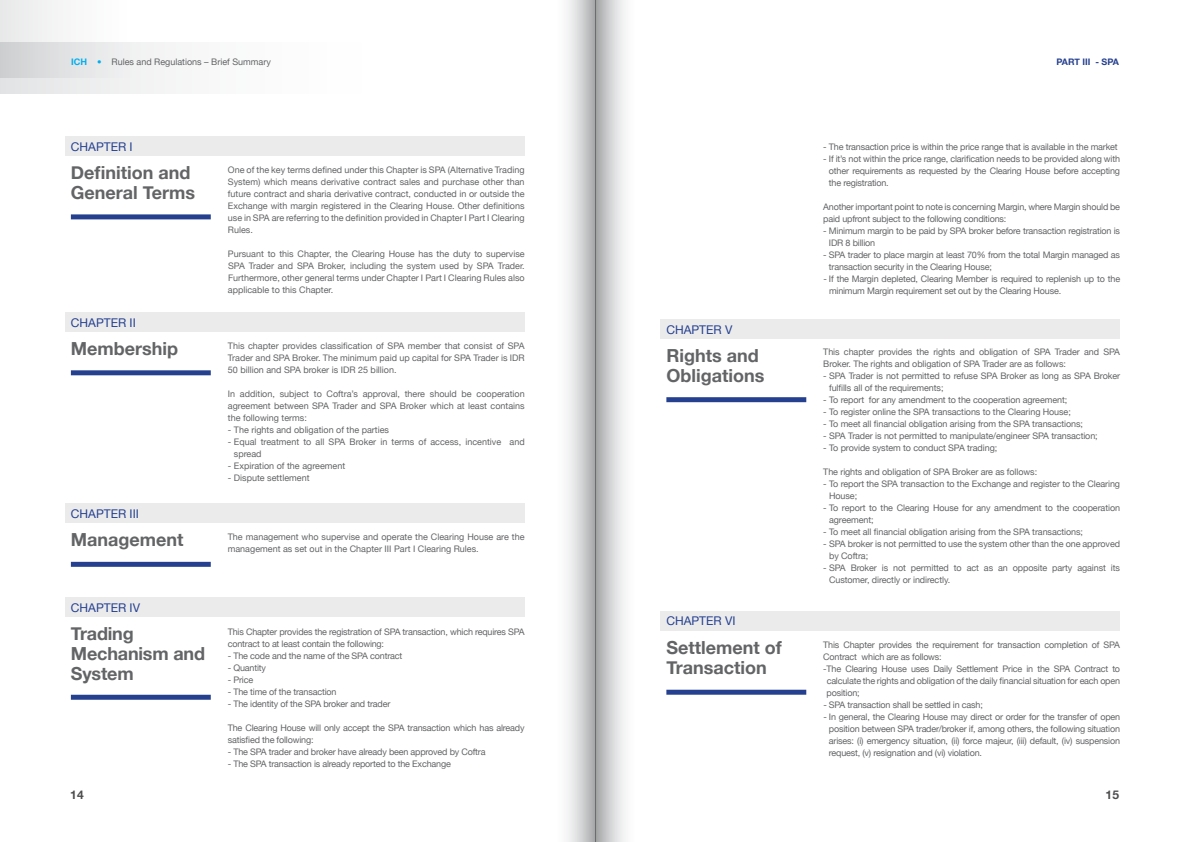
<style>
.page{position:relative;width:1191px;height:842px;background:#fff}
.page>*{position:absolute;margin:0;border:0;box-sizing:border-box;transform-origin:0 0}
.t1{font:700 18px/20px "Helvetica Neue";color:#636466}
.t2{font:12px "Helvetica Neue";color:#25408f}
.t3{font:700 12px "Helvetica Neue";color:#4d4d4f}
.t4{font:9px/12px "Helvetica Neue";letter-spacing:-.01em;color:#636466}
.t5{font:700 9px "Helvetica Neue";color:#25408f}
.s1{font-weight:700;color:#00aeef}
</style>
<div class="page">
<div style="left:65px;top:137px;width:459px;height:19px;background:#ebebec"></div>
<div style="left:65px;top:313px;width:459px;height:19px;background:#ebebec"></div>
<div style="left:71px;top:214px;width:140px;height:5px;background:#25408f"></div>
<div style="left:71px;top:370px;width:140px;height:5px;background:#25408f"></div>
<div style="left:65px;top:504px;width:459px;height:19px;background:#ebebec"></div>
<div style="left:71px;top:562px;width:140px;height:5px;background:#25408f"></div>
<div style="left:65px;top:597px;width:459px;height:20px;background:#ebebec"></div>
<div style="left:71px;top:695px;width:140px;height:5px;background:#25408f"></div>
<div style="left:660px;top:319px;width:460px;height:20px;background:#ebebec"></div>
<div style="left:666px;top:397px;width:140px;height:5px;background:#25408f"></div>
<div style="left:660px;top:611px;width:460px;height:19px;background:#ebebec"></div>
<div style="left:666px;top:690px;width:140px;height:5px;background:#25408f"></div>
<div style="left:0;top:43px;width:390px;height:50px;background:linear-gradient(to right,#e5e6e7,#fff)"></div>
<svg style="left:0;top:0;width:132px;height:77px"></svg>
<div style="left:595px;top:0;width:40px;height:842px;background:linear-gradient(to right,#abacad,#fff)"></div>
<div style="left:556px;top:0;width:39px;height:842px;background:linear-gradient(to right,#fff,#b2b3b5)"></div>
<p class="t4" style="left:71px;top:55px;width:201px"><span class="s1">ICH •</span> Rules and Regulations – Brief Summary</p>
<p class="t5" style="left:1056px;top:54px;width:64px">PART III - SPA</p>
<h2 class="t2" style="left:71px;top:136px;width:32px">Chapter</h2>
<h2 class="t2" style="left:130px;top:136px;width:5px">I</h2>
<h1 class="t1" style="left:71px;top:162px;width:126px">Definition and<br>General Terms</h1>
<h2 class="t2" style="left:71px;top:312px;width:32px">Chapter</h2>
<h2 class="t2" style="left:130px;top:312px;width:8px">II</h2>
<h1 class="t1" style="left:71px;top:338px;width:109px">Membership</h1>
<p class="t4" style="left:228px;top:163px;width:298px;text-align:justify">One of the key terms defined under this Chapter is SPA (Alternative Trading System) which means derivative contract sales and purchase other than future contract and sharia derivative contract, conducted in or outside the Exchange with margin registered in the Clearing House. Other definitions use in SPA are referring to the definition provided in Chapter I Part I Clearing Rules.</p>
<p class="t4" style="left:228px;top:247px;width:298px;text-align:justify">Pursuant to this Chapter, the Clearing House has the duty to supervise SPA Trader and SPA Broker, including the system used by SPA Trader.<br>Furthermore, other general terms under Chapter I Part I Clearing Rules also applicable to this Chapter.</p>
<p class="t4" style="left:228px;top:339px;width:298px">This chapter provides classification of SPA member that consist of SPA<br>Trader and SPA Broker. The minimum paid up capital for SPA Trader is IDR<br>50 billion and SPA broker is IDR 25 billion.</p>
<p class="t4" style="left:228px;top:387px;width:298px;text-align:justify">In addition, subject to Coftra’s approval, there should be cooperation agreement between SPA Trader and SPA Broker which at least contains the following terms:</p>
<p class="t4" style="left:228px;top:423px;width:163px">- The rights and obligation of the parties</p>
<p class="t4" style="left:234px;top:435px;width:292px;text-indent:-6px">- Equal treatment to all SPA Broker in terms of access, incentive and spread</p>
<p class="t4" style="left:228px;top:459px;width:119px">- Expiration of the agreement</p>
<p class="t4" style="left:228px;top:471px;width:83px">- Dispute settlement</p>
<h2 class="t2" style="left:71px;top:503px;width:32px">Chapter</h2>
<h2 class="t2" style="left:130px;top:503px;width:11px">III</h2>
<h1 class="t1" style="left:71px;top:529px;width:114px">Management</h1>
<p class="t4" style="left:228px;top:530px;width:298px">The management who supervise and operate the Clearing House are the management as set out in the Chapter III Part I Clearing Rules.</p>
<h2 class="t2" style="left:71px;top:597px;width:32px">Chapter</h2>
<h2 class="t2" style="left:130px;top:597px;width:12px">IV</h2>
<h1 class="t1" style="left:71px;top:623px;width:136px">Trading<br>Mechanism and<br>System</h1>
<p class="t4" style="left:228px;top:626px;width:295px">This Chapter provides the registration of SPA transaction, which requires SPA contract to at least contain the following:</p>
<p class="t4" style="left:228px;top:650px;width:176px">- The code and the name of the SPA contract</p>
<p class="t4" style="left:228px;top:662px;width:40px">- Quantity</p>
<p class="t4" style="left:228px;top:674px;width:27px">- Price</p>
<p class="t4" style="left:228px;top:686px;width:110px">- The time of the transaction</p>
<p class="t4" style="left:228px;top:697px;width:164px">- The identity of the SPA broker and trader</p>
<p class="t4" style="left:228px;top:722px;width:298px">The Clearing House will only accept the SPA transaction which has already satisfied the following:</p>
<p class="t4" style="left:228px;top:745px;width:259px">- The SPA trader and broker have already been approved by Coftra</p>
<p class="t4" style="left:228px;top:757px;width:224px">- The SPA transaction is already reported to the Exchange</p>
<h2 class="t2" style="left:666px;top:319px;width:32px">Chapter</h2>
<h2 class="t2" style="left:725px;top:319px;width:9px">V</h2>
<h1 class="t1" style="left:666px;top:345px;width:99px">Rights and<br>Obligations</h1>
<h2 class="t2" style="left:666px;top:610px;width:32px">Chapter</h2>
<h2 class="t2" style="left:725px;top:610px;width:12px">VI</h2>
<h1 class="t1" style="left:666px;top:636px;width:117px">Settlement of<br>Transaction</h1>
<p class="t4" style="left:823px;top:140px;width:296px">- The transaction price is within the price range that is available in the market</p>
<p class="t4" style="left:829px;top:152px;width:293px;text-align:justify;text-indent:-6px">- If it’s not within the price range, clarification needs to be provided along with other requirements as requested by the Clearing House before accepting the registration.</p>
<p class="t4" style="left:823px;top:200px;width:298px">Another important point to note is concerning Margin, where Margin should be paid upfront subject to the following conditions:</p>
<p class="t4" style="left:829px;top:224px;width:293px;text-indent:-6px">- Minimum margin to be paid by SPA broker before transaction registration is<br>IDR 8 billion</p>
<p class="t4" style="left:829px;top:248px;width:293px;text-indent:-6px">- SPA trader to place margin at least 70% from the total Margin managed as transaction security in the Clearing House;</p>
<p class="t4" style="left:829px;top:272px;width:293px;text-indent:-6px">- If the Margin depleted, Clearing Member is required to replenish up to the minimum Margin requirement set out by the Clearing House.</p>
<p class="t4" style="left:823px;top:345px;width:295px">This chapter provides the rights and obligation of SPA Trader and SPA<br>Broker. The rights and obligation of SPA Trader are as follows:</p>
<p class="t4" style="left:829px;top:369px;width:292px;text-indent:-6px">- SPA Trader is not permitted to refuse SPA Broker as long as SPA Broker fulfills all of the requirements;</p>
<p class="t4" style="left:823px;top:393px;width:245px">- To report for any amendment to the cooperation agreement;</p>
<p class="t4" style="left:823px;top:405px;width:249px">- To register online the SPA transactions to the Clearing House;</p>
<p class="t4" style="left:823px;top:417px;width:261px">- To meet all financial obligation arising from the SPA transactions;</p>
<p class="t4" style="left:823px;top:429px;width:276px">- SPA Trader is not permitted to manipulate/engineer SPA transaction;</p>
<p class="t4" style="left:823px;top:441px;width:175px">- To provide system to conduct SPA trading;</p>
<p class="t4" style="left:823px;top:465px;width:215px">The rights and obligation of SPA Broker are as follows:</p>
<p class="t4" style="left:829px;top:477px;width:292px;text-indent:-6px">- To report the SPA transaction to the Exchange and register to the Clearing<br>House;</p>
<p class="t4" style="left:829px;top:501px;width:292px;text-indent:-6px">- To report to the Clearing House for any amendment to the cooperation agreement;</p>
<p class="t4" style="left:823px;top:525px;width:261px">- To meet all financial obligation arising from the SPA transactions;</p>
<p class="t4" style="left:829px;top:537px;width:292px;text-indent:-6px">- SPA broker is not permitted to use the system other than the one approved by Coftra;</p>
<p class="t4" style="left:829px;top:561px;width:292px;text-indent:-6px">- SPA Broker is not permitted to act as an opposite party against its<br>Customer, directly or indirectly.</p>
<p class="t4" style="left:823px;top:638px;width:295px">This Chapter provides the requirement for transaction completion of SPA</p>
<p class="t4" style="left:823px;top:650px;width:120px">Contract which are as follows:</p>
<p class="t4" style="left:823px;top:662px;width:298px">-The Clearing House uses Daily Settlement Price in the SPA Contract to</p>
<p class="t4" style="left:826px;top:674px;width:295px">calculate the rights and obligation of the daily financial situation for each open</p>
<p class="t4" style="left:826px;top:686px;width:35px">position;</p>
<p class="t4" style="left:823px;top:698px;width:161px">- SPA transaction shall be settled in cash;</p>
<p class="t4" style="left:829px;top:710px;width:293px;text-align:justify;text-indent:-6px">- In general, the Clearing House may direct or order for the transfer of open position between SPA trader/broker if, among others, the following situation arises: (i) emergency situation, (ii) force majeur, (iii) default, (iv) suspension request, (v) resignation and (vi) violation.</p>
<h2 class="t3" style="left:70px;top:784px;width:15px">14</h2>
<h2 class="t3" style="left:1105px;top:784px;width:15px">15</h2>
</div>
